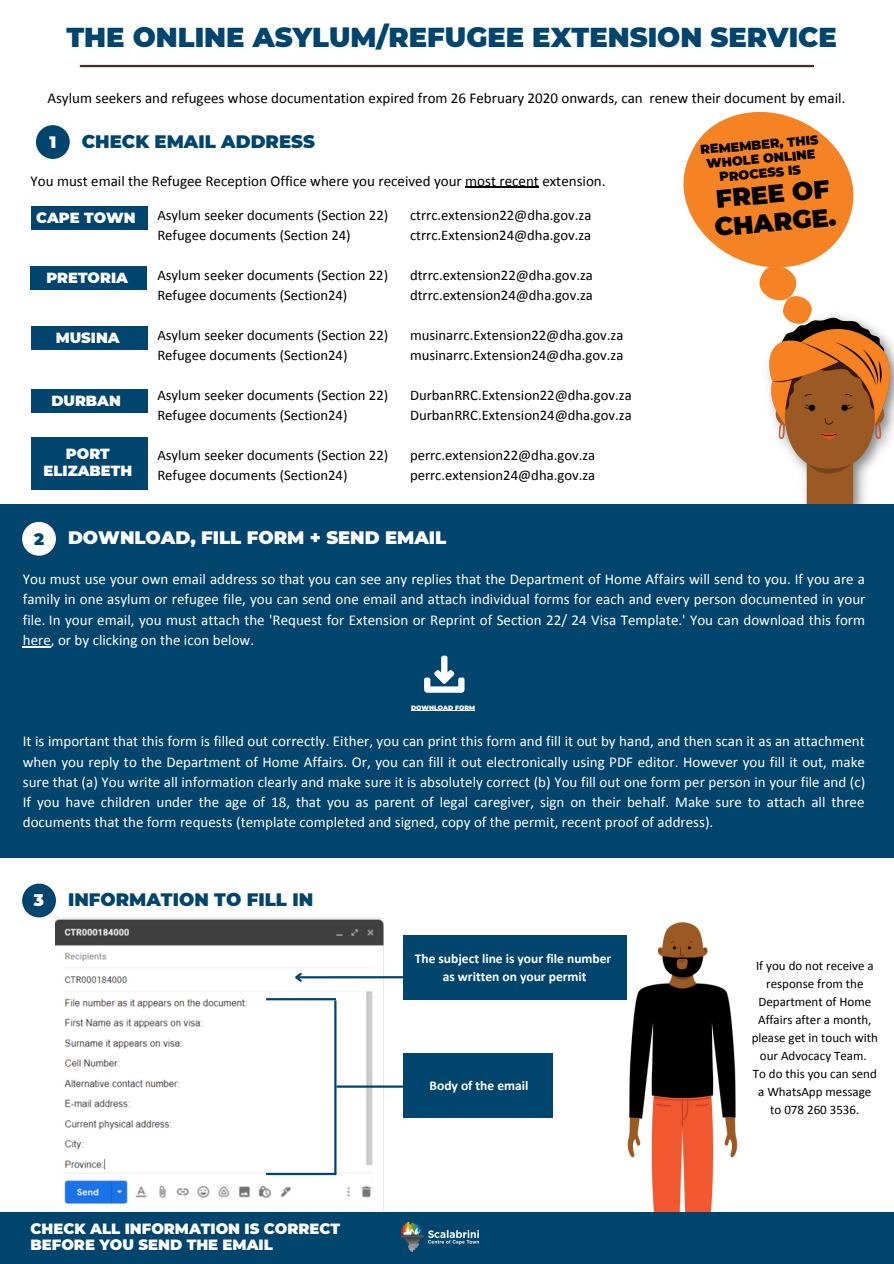
<style>
.page{position:relative;width:894px;height:1264px;background:#fff}
.page>*{position:absolute;margin:0;border:0;box-sizing:border-box;transform-origin:0 0}
.t1{font:900 27.3px "Montserrat";color:#00456e}
.t2{font:900 25.2px/28.3px "Montserrat";color:#000}
.t3{font:900 18px "Montserrat";color:#00456e}
.t4{font:900 18px "Montserrat";color:#fff}
.t5{font:900 16.5px "Montserrat";color:#fff}
.t6{font:900 16.5px "Montserrat";color:#00456e}
.t7{font:15px/20.2px "Calibri";color:#fff;text-align:justify}
.t8{font:15px "Calibri";color:#000}
.t9{font:900 14.85px/17px "Montserrat";color:#fff}
.t10{font:14.7px "Calibri";color:#000}
.t11{font:900 14.7px "Montserrat";color:#fff}
.t12{font:700 13.5px "Calibri";color:#fff}
.t13{font:13.05px/18px "Calibri";color:#000;text-align:center}
.t14{font:900 12.75px/14.4px "Montserrat";color:#000;text-align:center}
.t15{font:900 6.15px "Montserrat";color:#fff}
</style>
<div class="page">
<hr style="left:81px;top:65px;width:732px;height:2px;background:#422f2b">
<div style="left:36px;top:125px;width:34px;height:34px;background:#00456e;border-radius:50%"></div>
<div style="left:31px;top:206px;width:116px;height:24px;background:#00456e"></div>
<div style="left:31px;top:266px;width:115px;height:24px;background:#00456e"></div>
<div style="left:31px;top:326px;width:116px;height:24px;background:#00456e"></div>
<div style="left:31px;top:389px;width:116px;height:24px;background:#00456e"></div>
<div style="left:31px;top:436px;width:116px;height:53px;background:#00456e"></div>
<svg style="left:683px;top:112px;width:171px;height:195px"></svg>
<img style="left:767px;top:307px;width:126px;height:197px">
<div style="left:0;top:504px;width:893px;height:353px;background:#00456e"></div>
<div style="left:22px;top:522px;width:34px;height:33px;background:#fff;border-radius:50%"></div>
<div style="left:22px;top:883px;width:34px;height:34px;background:#00456e;border-radius:50%"></div>
<img style="left:622px;top:922px;width:116px;height:289px">
<div style="left:0;top:1211px;width:893px;height:52px;background:#00456e"></div>
<svg style="left:23px;top:646px;width:28px;height:1px"></svg>
<img style="left:401px;top:1222px;width:77px;height:29px">
<svg style="left:424px;top:655px;width:40px;height:37px"></svg>
<img style="left:56px;top:917px;width:328px;height:294px">
<div style="left:403px;top:935px;width:223px;height:64px;background:#00456e"></div>
<hr style="left:465px;top:187px;width:74px;height:1px;background:#000">
<hr style="left:411px;top:710px;width:64px;height:1px;background:#fff">
<hr style="left:296px;top:976px;width:114px;height:2px;background:#00456e">
<svg style="left:292px;top:970px;width:12px;height:13px"></svg>
<hr style="left:266px;top:998px;width:70px;height:2px;background:#00456e">
<hr style="left:334px;top:1000px;width:2px;height:175px;background:#00456e">
<hr style="left:266px;top:1172px;width:70px;height:3px;background:#00456e">
<div style="left:403px;top:1053px;width:149px;height:64px;background:#00456e"></div>
<hr style="left:336px;top:1085px;width:70px;height:2px;background:#00456e">
<p class="t1" style="left:66px;top:20px;width:772px">THE ONLINE ASYLUM/REFUGEE EXTENSION SERVICE</p>
<p class="t8" style="left:47px;top:88px;width:799px">Asylum seekers and refugees whose documentation expired from 26 February 2020 onwards, can renew their document by email.</p>
<p class="t5" style="left:49px;top:132px;width:8px">1</p>
<p class="t3" style="left:82px;top:130px;width:234px">CHECK EMAIL ADDRESS</p>
<p class="t8" style="left:31px;top:171px;width:576px">You must email the Refugee Reception Office where you received your most recent extension.</p>
<p class="t11" style="left:36px;top:209px;width:101px">CAPE TOWN</p>
<p class="t11" style="left:46px;top:269px;width:83px">PRETORIA</p>
<p class="t11" style="left:56px;top:328px;width:65px">MUSINA</p>
<p class="t11" style="left:51px;top:392px;width:71px">DURBAN</p>
<p class="t11" style="left:66px;top:445px;width:45px">PORT</p>
<p class="t11" style="left:44px;top:462px;width:90px">ELIZABETH</p>
<p class="t10" style="left:157px;top:206px;width:232px">Asylum seeker documents (Section 22)</p>
<p class="t10" style="left:157px;top:226px;width:195px">Refugee documents (Section 24)</p>
<p class="t10" style="left:157px;top:266px;width:232px">Asylum seeker documents (Section 22)</p>
<p class="t10" style="left:157px;top:286px;width:191px">Refugee documents (Section24)</p>
<p class="t10" style="left:157px;top:326px;width:232px">Asylum seeker documents (Section 22)</p>
<p class="t10" style="left:157px;top:346px;width:191px">Refugee documents (Section24)</p>
<p class="t10" style="left:157px;top:386px;width:232px">Asylum seeker documents (Section 22)</p>
<p class="t10" style="left:157px;top:406px;width:191px">Refugee documents (Section24)</p>
<p class="t10" style="left:157px;top:446px;width:232px">Asylum seeker documents (Section 22)</p>
<p class="t10" style="left:157px;top:466px;width:191px">Refugee documents (Section24)</p>
<p class="t10" style="left:410px;top:206px;width:183px">ctrrc.extension22@dha.gov.za</p>
<p class="t10" style="left:410px;top:226px;width:183px">ctrrc.Extension24@dha.gov.za</p>
<p class="t10" style="left:410px;top:266px;width:184px">dtrrc.extension22@dha.gov.za</p>
<p class="t10" style="left:410px;top:286px;width:184px">dtrrc.extension24@dha.gov.za</p>
<p class="t10" style="left:410px;top:326px;width:215px">musinarrc.Extension22@dha.gov.za</p>
<p class="t10" style="left:410px;top:346px;width:215px">musinarrc.Extension24@dha.gov.za</p>
<p class="t10" style="left:410px;top:386px;width:223px">DurbanRRC.Extension22@dha.gov.za</p>
<p class="t10" style="left:410px;top:406px;width:223px">DurbanRRC.Extension24@dha.gov.za</p>
<p class="t10" style="left:410px;top:446px;width:187px">perrc.extension22@dha.gov.za</p>
<p class="t10" style="left:410px;top:466px;width:187px">perrc.extension24@dha.gov.za</p>
<p class="t6" style="left:34px;top:528px;width:12px">2</p>
<p class="t4" style="left:68px;top:527px;width:380px">DOWNLOAD, FILL FORM + SEND EMAIL</p>
<p class="t14" style="left:699px;top:142px;width:120px;rotate:-5deg">REMEMBER, THIS<br>WHOLE ONLINE<br>PROCESS IS</p>
<p class="t2" style="left:710px;top:185px;width:123px;rotate:-5deg">FREE OF<br>CHARGE.</p>
<p class="t7" style="left:23px;top:568px;width:843px">You must use your own email address so that you can see any replies that the Department of Home Affairs will send to you. If you are a family in one asylum or refugee file, you can send one email and attach individual forms for each and every person documented in your file. In your email, you must attach the 'Request for Extension or Reprint of Section 22/ 24 Visa Template.' You can download this form here, or by clicking on the icon below.</p>
<p class="t15" style="left:411px;top:703px;width:65px">DOWNLOAD FORM</p>
<p class="t7" style="left:23px;top:731px;width:843px">It is important that this form is filled out correctly. Either, you can print this form and fill it out by hand, and then scan it as an attachment when you reply to the Department of Home Affairs. Or, you can fill it out electronically using PDF editor. However you fill it out, make sure that (a) You write all information clearly and make sure it is absolutely correct (b) You fill out one form per person in your file and (c)<br>If you have children under the age of 18, that you as parent of legal caregiver, sign on their behalf. Make sure to attach all three documents that the form requests (template completed and signed, copy of the permit, recent proof of address).</p>
<p class="t5" style="left:34px;top:890px;width:12px">3</p>
<p class="t3" style="left:68px;top:888px;width:246px">INFORMATION TO FILL IN</p>
<p class="t9" style="left:31px;top:1219px;width:311px">CHECK ALL INFORMATION IS CORRECT<br>BEFORE YOU SEND THE EMAIL</p>
<p class="t12" style="left:414px;top:949px;width:198px">The subject line is your file number</p>
<p class="t12" style="left:442px;top:968px;width:145px">as written on your permit</p>
<p class="t12" style="left:429px;top:1077px;width:100px">Body of the email</p>
<p class="t13" style="left:751px;top:956px;width:128px">If you do not receive a response from the<br>Department of Home<br>Affairs after a month, please get in touch with our Advocacy Team.</p>
<p class="t13" style="left:752px;top:1064px;width:125px">To do this you can send a WhatsApp message to 078 260 3536.</p>
</div>
